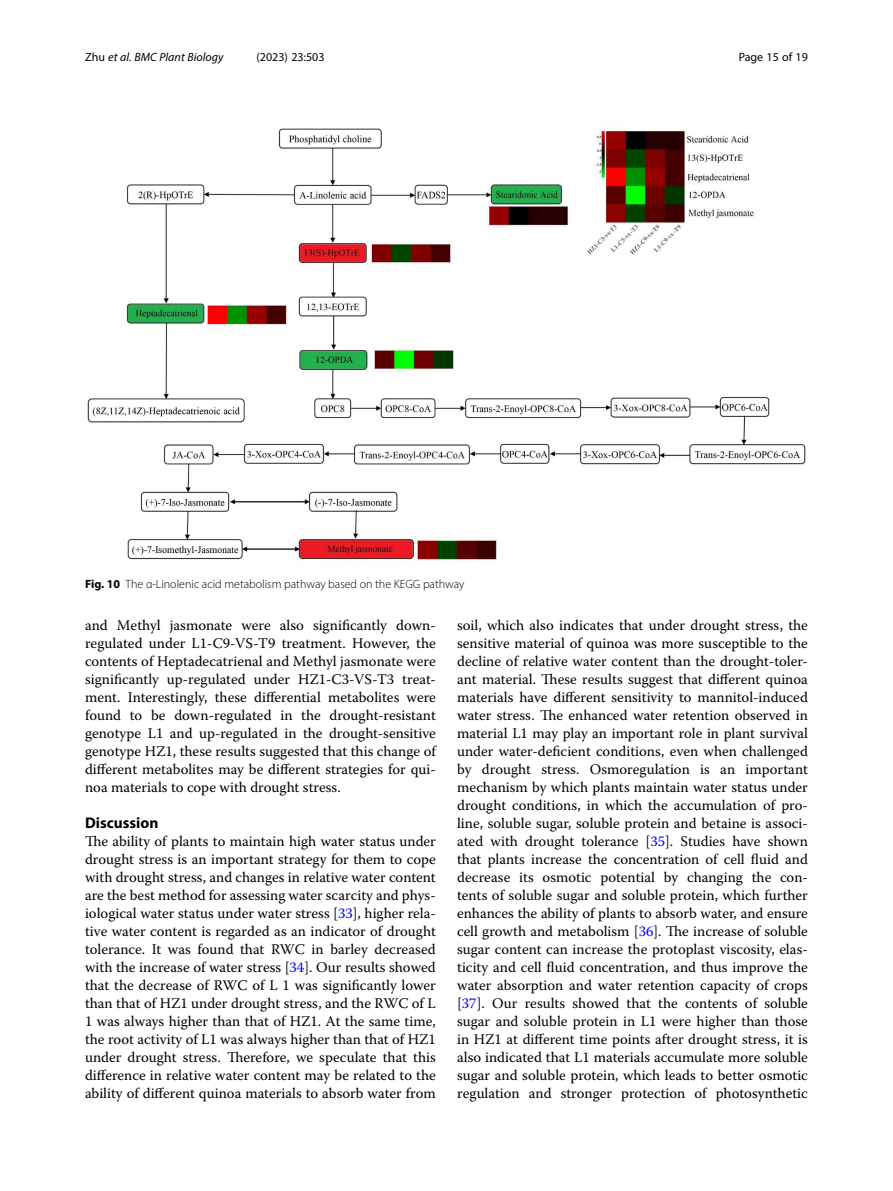
<style>
.page{position:relative;width:893px;height:1191px;background:#fff}
.page>*{position:absolute;margin:0;border:0;box-sizing:border-box;transform-origin:0 0}
.Head_1{font:700 15.45px "Myriad Pro";color:#000}
.Body_Text{font:14.7px/18px "Warnock Pro";color:#000;text-align:justify}
.Figure_Caption{font:300 12px "Myriad Pro";color:#000}
.t1{font:italic 12px "Myriad Pro";color:#000}
.t2{font:12px "Myriad Pro";color:#000}
.s1{font-style:normal}
.s2{font-weight:700}
.s3{color:#00f}
</style>
<div class="page">
<img style="left:87px;top:128px;width:719px;height:432px">
<p class="t1" style="left:85px;top:50px;width:140px"><span class="s1">Zhu</span> et al. BMC Plant Biology</p>
<p class="t2" style="left:257px;top:50px;width:70px">(2023) 23:503</p>
<p class="t2" style="left:739px;top:50px;width:71px">Page 15 of 19</p>
<p class="Figure_Caption" style="left:85px;top:577px;width:381px"><span class="s2">Fig. 10</span> The α-Linolenic acid metabolism pathway based on the KEGG pathway</p>
<p class="Body_Text" style="left:85px;top:616px;width:352px">and Methyl jasmonate were also significantly down&shy;regulated under L1-C9-VS-T9 treatment. However, the contents of Heptadecatrienal and Methyl jasmonate were significantly up-regulated under HZ1-C3-VS-T3 treat&shy;ment. Interestingly, these differential metabolites were found to be down-regulated in the drought-resistant genotype L1 and up-regulated in the drought-sensitive genotype HZ1, these results suggested that this change of different metabolites may be different strategies for qui&shy;noa materials to cope with drought stress.</p>
<p class="Head_1" style="left:85px;top:813px;width:75px">Discussion</p>
<p class="Body_Text" style="left:85px;top:832px;width:352px">The ability of plants to maintain high water status under drought stress is an important strategy for them to cope with drought stress, and changes in relative water content are the best method for assessing water scarcity and phys&shy;iological water status under water stress [<span class="s3">33</span>], higher rela&shy;tive water content is regarded as an indicator of drought tolerance. It was found that RWC in barley decreased with the increase of water stress [<span class="s3">34</span>]. Our results showed that the decrease of RWC of L 1 was significantly lower than that of HZ1 under drought stress, and the RWC of L 1 was always higher than that of HZ1. At the same time, the root activity of L1 was always higher than that of HZ1 under drought stress. Therefore, we speculate that this difference in relative water content may be related to the ability of different quinoa materials to absorb water from</p>
<p class="Body_Text" style="left:457px;top:616px;width:352px">soil, which also indicates that under drought stress, the sensitive material of quinoa was more susceptible to the decline of relative water content than the drought-toler&shy;ant material. These results suggest that different quinoa materials have different sensitivity to mannitol-induced water stress. The enhanced water retention observed in material L1 may play an important role in plant survival under water-deficient conditions, even when challenged by drought stress. Osmoregulation is an important mechanism by which plants maintain water status under drought conditions, in which the accumulation of pro&shy;line, soluble sugar, soluble protein and betaine is associ&shy;ated with drought tolerance [<span class="s3">35</span>]. Studies have shown that plants increase the concentration of cell fluid and decrease its osmotic potential by changing the con&shy;tents of soluble sugar and soluble protein, which further enhances the ability of plants to absorb water, and ensure cell growth and metabolism [<span class="s3">36</span>]. The increase of soluble sugar content can increase the protoplast viscosity, elas&shy;ticity and cell fluid concentration, and thus improve the water absorption and water retention capacity of crops [<span class="s3">37</span>]. Our results showed that the contents of soluble sugar and soluble protein in L1 were higher than those in HZ1 at different time points after drought stress, it is also indicated that L1 materials accumulate more soluble sugar and soluble protein, which leads to better osmotic regulation and stronger protection of photosynthetic</p>
</div>
